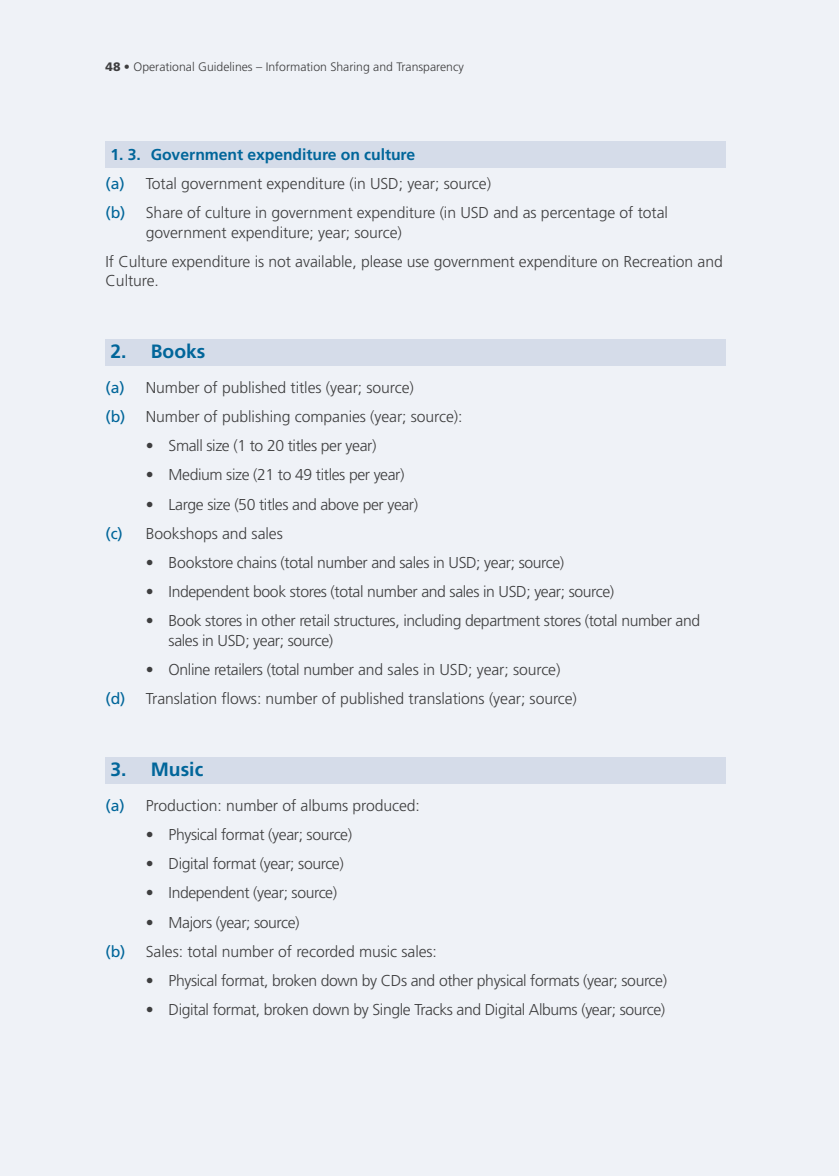
<style>
.page{position:relative;width:839px;height:1176px;background:#fff}
.page>*{position:absolute;margin:0;border:0;box-sizing:border-box;transform-origin:0 0}
.t1{font:700 19.25px "Frutiger LT Std";color:#01669a}
.t2{font:300 15.75px/29.2px "Frutiger LT Std";letter-spacing:-.005em;color:#3e3e3f}
.t3{font:300 15.75px/29.2px "Frutiger LT Std";letter-spacing:-.025em;color:#3e3e3f}
.t4{font:300 12.25px "Frutiger LT Std";color:#3e3e3f}
.s1{font-weight:900}
.s2{font-weight:700;color:#01669a}
.s3{font-weight:400;color:#01669a}
</style>
<div class="page">
<div style="left:0;top:0;width:825px;height:1175px;background:#eff2f7"></div>
<div style="left:825px;top:0;width:13px;height:1175px;background:#eff2f7"></div>
<div style="left:105px;top:141px;width:621px;height:27px;background:#d5dce9"></div>
<div style="left:105px;top:339px;width:621px;height:27px;background:#d5dce9"></div>
<div style="left:105px;top:756px;width:621px;height:27px;background:#d5dce9"></div>
<p class="t4" style="left:105px;top:59px;width:360px"><span class="s1">48</span> • Operational Guidelines – Information Sharing and Transparency</p>
<p class="t2" style="left:105px;top:140px;width:564px;text-indent:5px"><span class="s2">1. 3. Government expenditure on culture<br></span><span class="s3">(a)</span> Total government expenditure (in USD; year; source)<br><span class="s3">(b)</span> Share of culture in government expenditure (in USD and as percentage of total</p>
<p class="t2" style="left:105px;top:218px;width:618px;text-indent:40px">government expenditure; year; source)<br>If Culture expenditure is not available, please use government expenditure on Recreation and</p>
<p class="t2" style="left:105px;top:266px;width:55px">Culture.</p>
<p class="t1" style="left:110px;top:340px;width:96px">2. Books</p>
<p class="t2" style="left:105px;top:373px;width:358px"><span class="s3">(a)</span> Number of published titles (year; source)<br><span class="s3">(b)</span> Number of publishing companies (year; source):</p>
<p class="t3" style="left:146px;top:431px;width:232px">• Small size (1 to 20 titles per year)</p>
<p class="t3" style="left:146px;top:460px;width:260px">• Medium size (21 to 49 titles per year)</p>
<p class="t3" style="left:105px;top:490px;width:314px;text-indent:40px">• Large size (50 titles and above per year) <span class="s3">(c)</span> Bookshops and sales</p>
<p class="t3" style="left:146px;top:548px;width:420px">• Bookstore chains (total number and sales in USD; year; source)</p>
<p class="t3" style="left:146px;top:577px;width:470px">• Independent book stores (total number and sales in USD; year; source)</p>
<p class="t3" style="left:168px;top:611px;width:533px;line-height:19.2px;text-indent:-23px">• Book stores in other retail structures, including department stores (total number and sales in USD; year; source)</p>
<p class="t2" style="left:105px;top:655px;width:473px;text-indent:40px">• Online retailers (total number and sales in USD; year; source) <span class="s3">(d)</span> Translation flows: number of published translations (year; source)</p>
<p class="t1" style="left:110px;top:758px;width:94px">3. Music</p>
<p class="t2" style="left:105px;top:791px;width:316px"><span class="s3">(a)</span> Production: number of albums produced:</p>
<p class="t3" style="left:146px;top:820px;width:208px">• Physical format (year; source)</p>
<p class="t3" style="left:146px;top:849px;width:199px">• Digital format (year; source)</p>
<p class="t3" style="left:146px;top:878px;width:193px">• Independent (year; source)</p>
<p class="t2" style="left:105px;top:907px;width:333px;text-indent:40px">• Majors (year; source)<br><span class="s3">(b)</span> Sales: total number of recorded music sales:</p>
<p class="t3" style="left:146px;top:966px;width:522px">• Physical format, broken down by CDs and other physical formats (year; source)</p>
<p class="t3" style="left:146px;top:995px;width:521px">• Digital format, broken down by Single Tracks and Digital Albums (year; source)</p>
</div>
